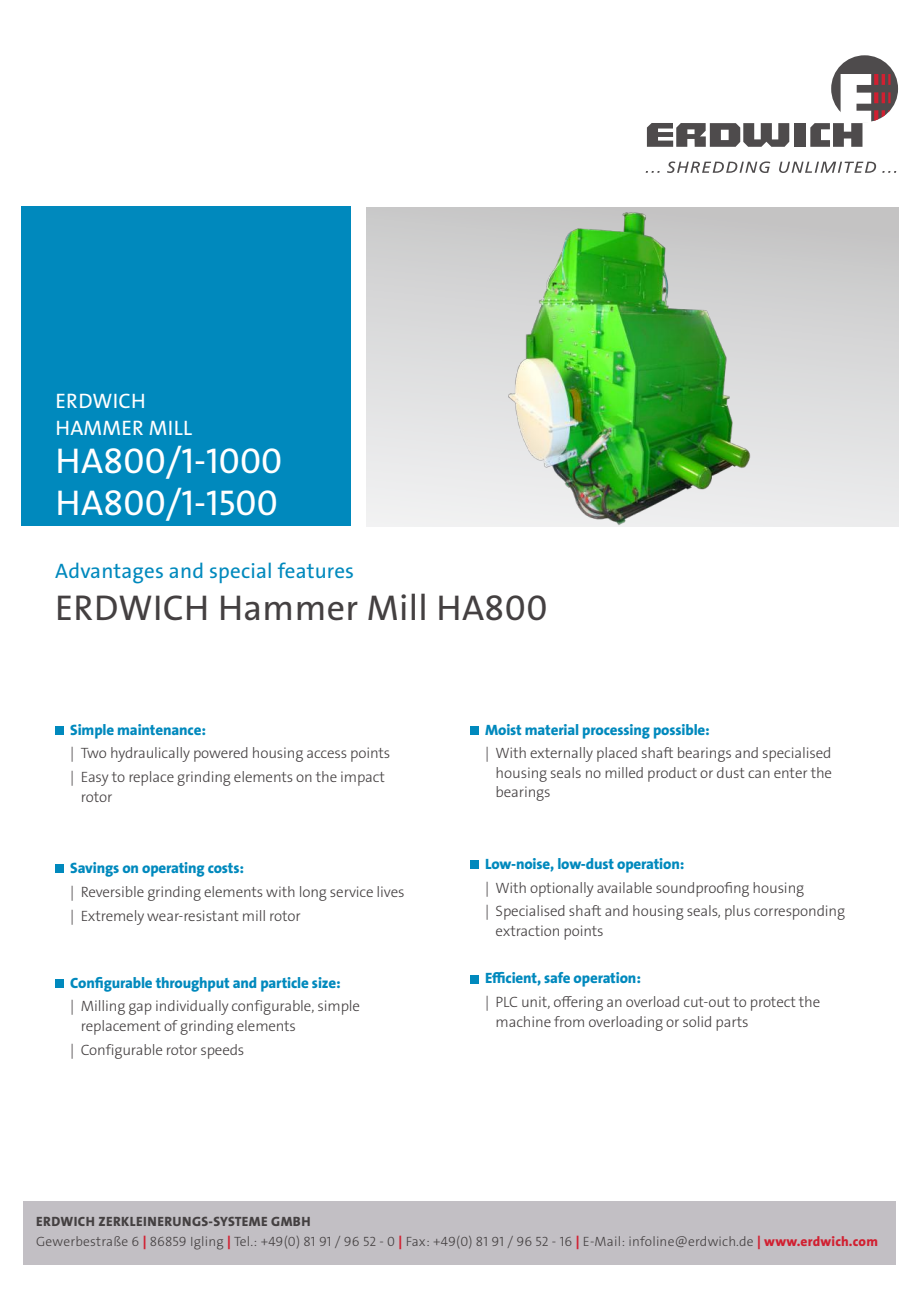
<style>
.page{position:relative;width:919px;height:1289px;background:#fff}
.page>*{position:absolute;margin:0;border:0;box-sizing:border-box;transform-origin:0 0}
.t1{font:36px/42px "The Sans LP5 Plain";letter-spacing:.005em;color:#fff}
.t2{font:36px "The Sans LP5 Plain";letter-spacing:.01em;color:#444041}
.t3{font:21px "The Sans LP5 Plain";letter-spacing:.01em;color:#0089bd}
.t4{font:21px/27px "The Sans LP5 Plain";letter-spacing:.015em;color:#fff}
.t5{font:15px/19.5px "The Sans LP3 Lig";letter-spacing:-.01em;color:#444041}
.t6{font:15px "The Sans LP8 Ex Bld";letter-spacing:-.01em;color:#0089bd}
.t7{font:13.5px "The Sans LP3 Lig";letter-spacing:.015em;color:#444041}
.t8{font:13.5px "The Sans LP8 Ex Bld";letter-spacing:.03em;color:#444041}
.s1{font-family:"The Sans LP8 Ex Bld";color:#d12031}
</style>
<div class="page">
<div style="left:23px;top:1200px;width:872px;height:64px;background:#c2bfc4"></div>
<div style="left:366px;top:207px;width:532px;height:319px;background:linear-gradient(to bottom,#c6c6c6,#f0f0f1)"></div>
<div style="left:831px;top:55px;width:67px;height:67px;background:#4e4b4c;border-radius:50%"></div>
<svg style="left:647px;top:123px;width:142px;height:24px"></svg>
<div style="left:794px;top:123px;width:11px;height:24px;background:#4e4b4c"></div>
<svg style="left:810px;top:74px;width:80px;height:73px"></svg>
<svg style="left:645px;top:161px;width:251px;height:12px"></svg>
<div style="left:21px;top:206px;width:329px;height:319px;background:#0089bd"></div>
<img style="left:507px;top:208px;width:243px;height:317px">
<div style="left:55px;top:726px;width:9px;height:8px;background:#0089bd"></div>
<div style="left:55px;top:864px;width:9px;height:9px;background:#0089bd"></div>
<div style="left:55px;top:979px;width:9px;height:8px;background:#0089bd"></div>
<div style="left:470px;top:726px;width:8px;height:8px;background:#0089bd"></div>
<div style="left:470px;top:860px;width:8px;height:8px;background:#0089bd"></div>
<div style="left:470px;top:974px;width:8px;height:9px;background:#0089bd"></div>
<h2 class="t4" style="left:55px;top:387px;width:138px">ERDWICH<br>HAMMER MILL</h2>
<h1 class="t1" style="left:56px;top:440px;width:228px">HA800/1-1000<br>HA800/1-1500</h1>
<h2 class="t3" style="left:55px;top:557px;width:300px">Advantages and special features</h2>
<h1 class="t2" style="left:55px;top:585px;width:493px">ERDWICH Hammer Mill HA800</h1>
<p class="t6" style="left:70px;top:720px;width:137px">Simple maintenance:</p>
<p class="t5" style="left:70px;top:741px;width:321px;line-height:23.7px">| Two hydraulically powered housing access points | Easy to replace grinding elements on the impact</p>
<p class="t5" style="left:81px;top:787px;width:33px">rotor</p>
<p class="t6" style="left:70px;top:858px;width:175px">Savings on operating costs:</p>
<p class="t5" style="left:70px;top:880px;width:336px;line-height:23.7px">| Reversible grinding elements with long service lives | Extremely wear-resistant mill rotor</p>
<p class="t6" style="left:70px;top:972px;width:272px">Configurable throughput and particle size:</p>
<p class="t5" style="left:81px;top:996px;width:281px;text-indent:-10px">| Milling gap individually configurable, simple replacement of grinding elements</p>
<p class="t5" style="left:70px;top:1039px;width:175px">| Configurable rotor speeds</p>
<p class="t6" style="left:485px;top:720px;width:226px">Moist material processing possible:</p>
<p class="t5" style="left:495px;top:743px;width:338px;text-align:justify;text-indent:-10px">| With externally placed shaft bearings and specialised housing seals no milled product or dust can enter the bearings</p>
<p class="t6" style="left:485px;top:854px;width:201px">Low-noise, low-dust operation:</p>
<p class="t5" style="left:485px;top:875px;width:361px;line-height:23.7px">| With optionally available soundproofing housing<br>| Specialised shaft and housing seals, plus corresponding</p>
<p class="t5" style="left:495px;top:921px;width:109px">extraction points</p>
<p class="t6" style="left:485px;top:968px;width:157px">Efficient, safe operation:</p>
<p class="t5" style="left:495px;top:992px;width:326px;text-indent:-10px">| PLC unit, offering an overload cut-out to protect the machine from overloading or solid parts</p>
<p class="t8" style="left:36px;top:1212px;width:276px">ERDWICH ZERKLEINERUNGS-SYSTEME GMBH</p>
<p class="t7" style="left:36px;top:1232px;width:843px">Gewerbestraße 6 <span class="s1">|</span> 86859 Igling <span class="s1">|</span> Tel.: +49(0) 81 91 / 96 52 - 0 <span class="s1">|</span> Fax: +49(0) 81 91 / 96 52 - 16 <span class="s1">|</span> E-Mail: infoline@erdwich.de <span class="s1">| www.erdwich.com</span></p>
</div>
